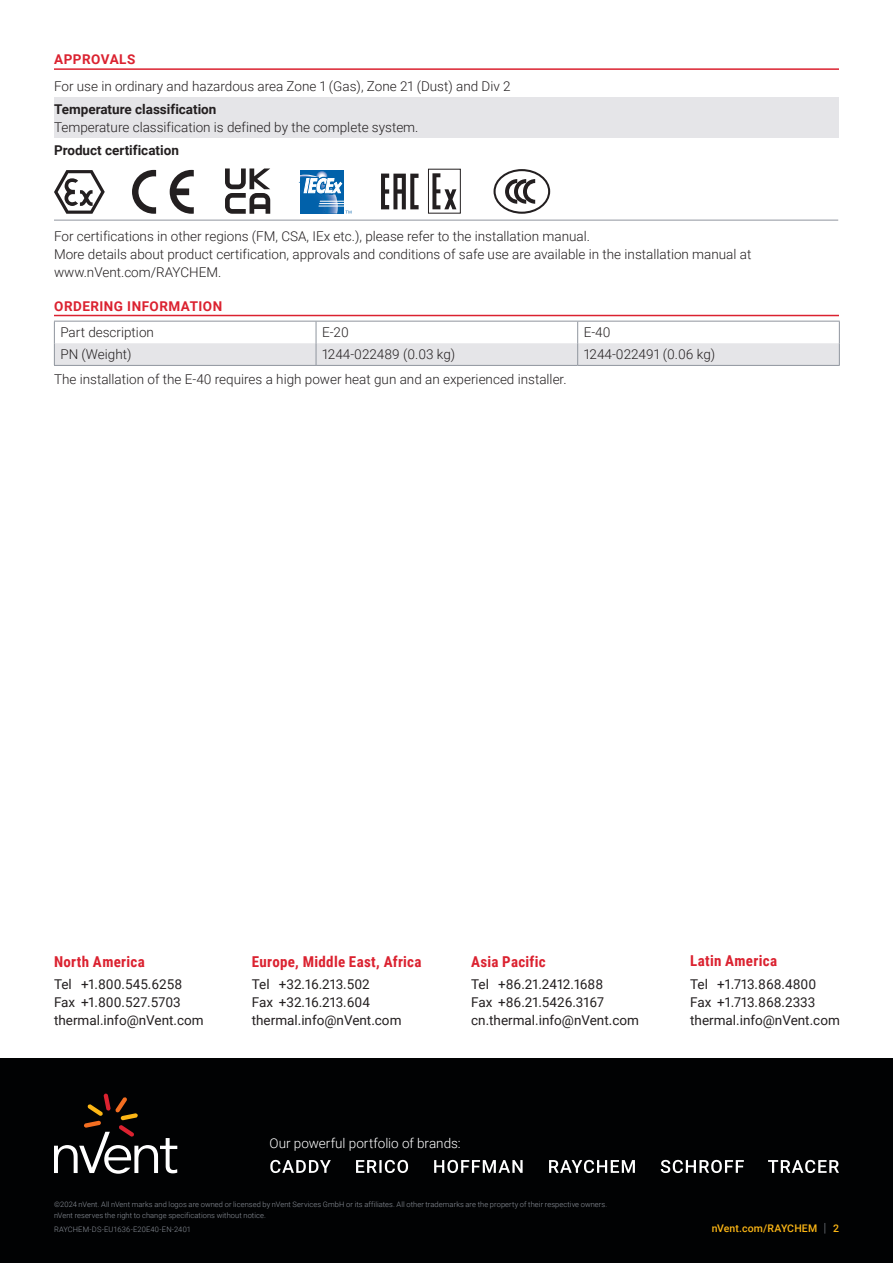
<style>
.page{position:relative;width:893px;height:1263px;background:#fff}
.page>*{position:absolute;margin:0;border:0;box-sizing:border-box;transform-origin:0 0}
.t1{font:700 15px "Roboto Condensed";letter-spacing:.02em;color:#db2230}
.t2{font:13.5px/18px "Roboto";color:#231f20}
.Bodytext_1{font:300 13.5px/18px "Roboto";color:#231f20}
.Table_Text{font:300 13.5px "Roboto";color:#231f20}
.Bodytext_2{font:300 13.5px "Roboto";color:#231f20}
.Subhead_L-2{font:700 13.5px "Roboto";color:#231f20}
.t3{font:300 13.5px "Roboto";color:#fff}
.Subhead{font:700 13.5px "Roboto";letter-spacing:.035em;color:#db2230}
.t4{font:500 10.5px "Roboto";letter-spacing:.015em;color:#fcb615}
.t5{font:300 7.5px/10.5px "Roboto";letter-spacing:.01em;color:#8f959e}
.s1{font-weight:300;font-size:12.6px;color:#8f959e}
</style>
<div class="page">
<div style="left:0;top:1058px;width:893px;height:205px;background:#010203"></div>
<svg style="left:270px;top:1160px;width:569px;height:13px"></svg>
<svg style="left:54px;top:1093px;width:123px;height:81px"></svg>
<hr style="left:54px;top:68px;width:785px;height:2px;background:#db2230">
<hr style="left:54px;top:315px;width:785px;height:1px;background:#db2230">
<div style="left:54px;top:97px;width:784px;height:41px;background:#e5e5e8"></div>
<hr style="left:54px;top:220px;width:784px;height:1px;background:#8f959e">
<svg style="left:54px;top:170px;width:51px;height:44px"></svg>
<svg style="left:132px;top:170px;width:24px;height:44px"></svg>
<svg style="left:170px;top:170px;width:24px;height:44px"></svg>
<svg style="left:225px;top:168px;width:45px;height:46px"></svg>
<svg style="left:300px;top:170px;width:51px;height:44px"></svg>
<svg style="left:381px;top:174px;width:38px;height:35px"></svg>
<svg style="left:432px;top:173px;width:24px;height:36px"></svg>
<div style="left:428px;top:169px;width:33px;height:44px;border:1px solid #231f20"></div>
<svg style="left:494px;top:169px;width:56px;height:45px"></svg>
<hr style="left:54px;top:365px;width:262px;height:1px;background:#8f959e">
<hr style="left:316px;top:365px;width:262px;height:1px;background:#8f959e">
<hr style="left:578px;top:365px;width:262px;height:1px;background:#8f959e">
<svg style="left:54px;top:321px;width:786px;height:44px"></svg>
<p class="Subhead" style="left:54px;top:50px;width:83px">APPROVALS</p>
<p class="Bodytext_2" style="left:54px;top:77px;width:458px">For use in ordinary and hazardous area Zone 1 (Gas), Zone 21 (Dust) and Div 2</p>
<p class="Subhead_L-2" style="left:54px;top:100px;width:164px">Temperature classification</p>
<p class="Bodytext_2" style="left:54px;top:118px;width:366px">Temperature classification is defined by the complete system.</p>
<p class="Subhead_L-2" style="left:54px;top:140px;width:126px">Product certification</p>
<p class="Bodytext_1" style="left:54px;top:227px;width:699px">For certifications in other regions (FM, CSA, IEx etc.), please refer to the installation manual.<br>More details about product certification, approvals and conditions of safe use are available in the installation manual at www.nVent.com/RAYCHEM.</p>
<p class="Subhead" style="left:54px;top:296px;width:170px">ORDERING INFORMATION</p>
<p class="Table_Text" style="left:60px;top:323px;width:95px">Part description</p>
<p class="Table_Text" style="left:322px;top:323px;width:28px">E-20</p>
<p class="Table_Text" style="left:584px;top:323px;width:28px">E-40</p>
<p class="Table_Text" style="left:60px;top:345px;width:73px">PN (Weight)</p>
<p class="Table_Text" style="left:322px;top:345px;width:135px">1244-022489 (0.03 kg)</p>
<p class="Table_Text" style="left:584px;top:345px;width:133px">1244-022491 (0.06 kg)</p>
<p class="Table_Text" style="left:54px;top:370px;width:514px">The installation of the E-40 requires a high power heat gun and an experienced installer.</p>
<p class="t1" style="left:54px;top:951px;width:92px">North America</p>
<p class="t2" style="left:54px;top:974px;width:151px">Tel +1.800.545.6258<br>Fax +1.800.527.5703 thermal.info@nVent.com</p>
<p class="t1" style="left:252px;top:951px;width:171px">Europe, Middle East, Africa</p>
<p class="t2" style="left:252px;top:974px;width:151px">Tel +32.16.213.502<br>Fax +32.16.213.604 thermal.info@nVent.com</p>
<p class="t1" style="left:471px;top:951px;width:76px">Asia Pacific</p>
<p class="t2" style="left:471px;top:974px;width:169px">Tel +86.21.2412.1688<br>Fax +86.21.5426.3167 cn.thermal.info@nVent.com</p>
<p class="t3" style="left:269px;top:1134px;width:193px">Our powerful portfolio of brands:</p>
<p class="t5" style="left:54px;top:1199px;width:555px">©2024 nVent. All nVent marks and logos are owned or licensed by nVent Services GmbH or its affiliates. All other trademarks are the property of their respective owners. nVent reserves the right to change specifications without notice.</p>
<p class="t5" style="left:54px;top:1224px;width:139px">RAYCHEM-DS-EU1636-E20E40-EN-2401</p>
<p class="t1" style="left:690px;top:951px;width:88px">Latin America</p>
<p class="t2" style="left:690px;top:974px;width:151px">Tel +1.713.868.4800<br>Fax +1.713.868.2333 thermal.info@nVent.com</p>
<p class="t4" style="left:712px;top:1221px;width:129px">nVent.com/RAYCHEM <span class="s1">|</span> 2</p>
</div>
